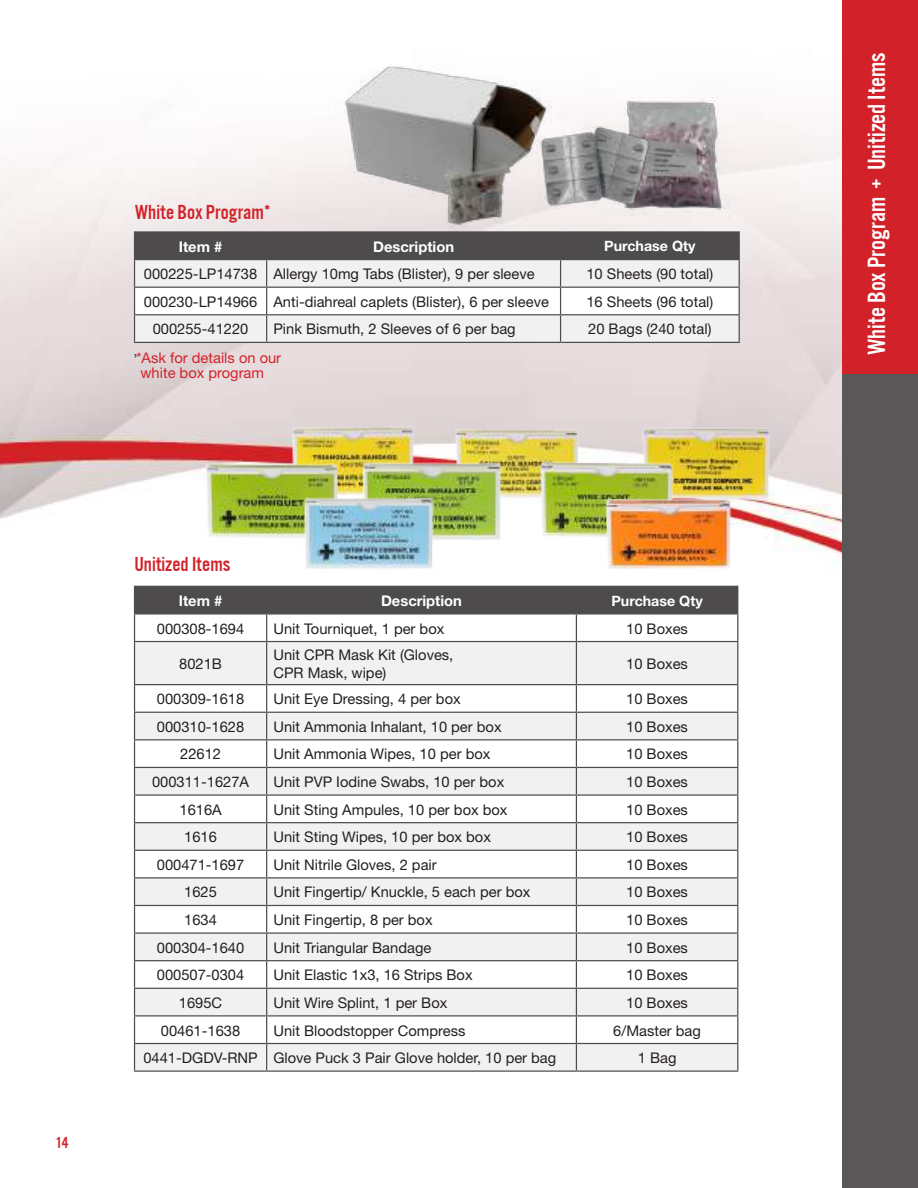
<style>
.page{position:relative;width:918px;height:1188px;background:#fff}
.page>*{position:absolute;margin:0;border:0;box-sizing:border-box;transform-origin:0 0}
.t1{font:25.8px "Alternate Got No 3 D";color:#fff}
.t2{font:21px "Alternate Got No 3 D";color:#d32129}
.t3{font:16.5px "Alternate Got No 3 D";color:#d32129}
.t4{font:14.7px/18px "Helvetica Neue";color:#241f1f}
.t5{font:14.7px/15px "Helvetica Neue";color:#d32129}
.t6{font:700 14.7px "Helvetica Neue";color:#fff}
.t7{font:14.7px "Minion Pro";color:#241f1f}
.t8{font:700 14.25px "Helvetica Neue";color:#fff}
</style>
<div class="page">
<img style="left:0;top:102px;width:842px;height:970px">
<div style="left:842px;top:0;width:76px;height:1188px;background:#5a5758"></div>
<div style="left:842px;top:0;width:76px;height:374px;background:#d32129"></div>
<hr style="left:134px;top:231px;width:133px;height:2px;background:#4e4b4c">
<hr style="left:267px;top:231px;width:294px;height:2px;background:#4e4b4c">
<hr style="left:561px;top:231px;width:179px;height:2px;background:#4e4b4c">
<svg style="left:134px;top:232px;width:606px;height:110px"></svg>
<hr style="left:134px;top:342px;width:133px;height:1px;background:#4e4b4c">
<hr style="left:267px;top:342px;width:294px;height:1px;background:#4e4b4c">
<hr style="left:561px;top:342px;width:179px;height:1px;background:#4e4b4c">
<img style="left:576px;top:97px;width:205px;height:125px">
<img style="left:555px;top:126px;width:96px;height:87px">
<img style="left:434px;top:411px;width:164px;height:40px">
<img style="left:273px;top:409px;width:160px;height:42px">
<svg style="left:135px;top:642px;width:602px;height:428px;fill:#f2f1f1"></svg>
<svg style="left:134px;top:586px;width:604px;height:55px"></svg>
<hr style="left:134px;top:641px;width:133px;height:1px;background:#4e4b4c">
<hr style="left:134px;top:642px;width:1px;height:42px;background:#4e4b4c">
<hr style="left:267px;top:641px;width:309px;height:1px;background:#4e4b4c">
<hr style="left:266px;top:642px;width:1px;height:42px;background:#4e4b4c">
<hr style="left:576px;top:641px;width:162px;height:1px;background:#4e4b4c">
<hr style="left:576px;top:642px;width:1px;height:42px;background:#4e4b4c">
<hr style="left:737px;top:642px;width:1px;height:42px;background:#4e4b4c">
<hr style="left:134px;top:684px;width:133px;height:1px;background:#4e4b4c">
<hr style="left:267px;top:684px;width:309px;height:1px;background:#4e4b4c">
<hr style="left:576px;top:684px;width:162px;height:1px;background:#4e4b4c">
<hr style="left:134px;top:712px;width:133px;height:1px;background:#4e4b4c">
<hr style="left:267px;top:712px;width:309px;height:1px;background:#4e4b4c">
<hr style="left:576px;top:712px;width:162px;height:1px;background:#4e4b4c">
<hr style="left:134px;top:739px;width:133px;height:1px;background:#4e4b4c">
<hr style="left:267px;top:739px;width:309px;height:1px;background:#4e4b4c">
<hr style="left:576px;top:739px;width:162px;height:1px;background:#4e4b4c">
<hr style="left:134px;top:767px;width:133px;height:1px;background:#4e4b4c">
<hr style="left:267px;top:767px;width:309px;height:1px;background:#4e4b4c">
<hr style="left:576px;top:767px;width:162px;height:1px;background:#4e4b4c">
<hr style="left:134px;top:794px;width:133px;height:2px;background:#4e4b4c">
<hr style="left:267px;top:794px;width:309px;height:2px;background:#4e4b4c">
<hr style="left:576px;top:794px;width:162px;height:2px;background:#4e4b4c">
<hr style="left:134px;top:822px;width:133px;height:1px;background:#4e4b4c">
<hr style="left:267px;top:822px;width:309px;height:1px;background:#4e4b4c">
<hr style="left:576px;top:822px;width:162px;height:1px;background:#4e4b4c">
<hr style="left:134px;top:850px;width:133px;height:1px;background:#4e4b4c">
<hr style="left:267px;top:850px;width:309px;height:1px;background:#4e4b4c">
<hr style="left:576px;top:850px;width:162px;height:1px;background:#4e4b4c">
<hr style="left:134px;top:877px;width:133px;height:1px;background:#4e4b4c">
<hr style="left:267px;top:877px;width:309px;height:1px;background:#4e4b4c">
<hr style="left:576px;top:877px;width:162px;height:1px;background:#4e4b4c">
<hr style="left:134px;top:905px;width:133px;height:1px;background:#4e4b4c">
<hr style="left:267px;top:905px;width:309px;height:1px;background:#4e4b4c">
<hr style="left:576px;top:905px;width:162px;height:1px;background:#4e4b4c">
<hr style="left:134px;top:932px;width:133px;height:2px;background:#4e4b4c">
<hr style="left:267px;top:932px;width:309px;height:2px;background:#4e4b4c">
<hr style="left:576px;top:932px;width:162px;height:2px;background:#4e4b4c">
<hr style="left:134px;top:960px;width:133px;height:1px;background:#4e4b4c">
<hr style="left:267px;top:960px;width:309px;height:1px;background:#4e4b4c">
<hr style="left:576px;top:960px;width:162px;height:1px;background:#4e4b4c">
<hr style="left:134px;top:988px;width:133px;height:1px;background:#4e4b4c">
<hr style="left:267px;top:988px;width:309px;height:1px;background:#4e4b4c">
<hr style="left:576px;top:988px;width:162px;height:1px;background:#4e4b4c">
<hr style="left:134px;top:1015px;width:133px;height:2px;background:#4e4b4c">
<hr style="left:267px;top:1015px;width:309px;height:2px;background:#4e4b4c">
<hr style="left:576px;top:1015px;width:162px;height:2px;background:#4e4b4c">
<hr style="left:134px;top:1043px;width:133px;height:1px;background:#4e4b4c">
<svg style="left:134px;top:685px;width:1px;height:385px"></svg>
<hr style="left:267px;top:1043px;width:309px;height:1px;background:#4e4b4c">
<svg style="left:266px;top:685px;width:1px;height:385px"></svg>
<hr style="left:576px;top:1043px;width:162px;height:1px;background:#4e4b4c">
<svg style="left:576px;top:685px;width:1px;height:385px"></svg>
<svg style="left:737px;top:685px;width:1px;height:385px"></svg>
<hr style="left:134px;top:1070px;width:133px;height:2px;background:#4e4b4c">
<hr style="left:267px;top:1070px;width:309px;height:2px;background:#4e4b4c">
<hr style="left:576px;top:1070px;width:162px;height:2px;background:#4e4b4c">
<img style="left:359px;top:451px;width:165px;height:116px">
<img style="left:622px;top:408px;width:168px;height:115px">
<img style="left:183px;top:429px;width:176px;height:134px">
<img style="left:519px;top:433px;width:68px;height:129px">
<img style="left:283px;top:459px;width:171px;height:134px">
<img style="left:587px;top:429px;width:164px;height:163px">
<img style="left:336px;top:66px;width:219px;height:165px">
<h2 class="t2" style="left:135px;top:201px;width:137px">White Box Program*</h2>
<p class="t6" style="left:179px;top:237px;width:45px">Item #</p>
<p class="t6" style="left:373px;top:237px;width:82px">Description</p>
<p class="t8" style="left:604px;top:237px;width:93px">Purchase Qty</p>
<p class="t4" style="left:144px;top:265px;width:392px">000225-LP14738 Allergy 10mg Tabs (Blister), 9 per sleeve</p>
<p class="t4" style="left:586px;top:265px;width:128px">10 Sheets (90 total)</p>
<p class="t4" style="left:144px;top:292px;width:406px">000230-LP14966 Anti-diahreal caplets (Blister), 6 per sleeve</p>
<p class="t4" style="left:586px;top:292px;width:128px">16 Sheets (96 total)</p>
<p class="t4" style="left:153px;top:320px;width:97px">000255-41220</p>
<p class="t4" style="left:273px;top:320px;width:244px">Pink Bismuth, 2 Sleeves of 6 per bag</p>
<p class="t4" style="left:588px;top:320px;width:125px">20 Bags (240 total)</p>
<p class="t5" style="left:136px;top:350px;width:146px">*Ask for details on our white box program</p>
<p class="t7" style="left:134px;top:341px;width:5px">,</p>
<p class="t3" style="left:56px;top:1133px;width:15px">14</p>
<h2 class="t2" style="left:134px;top:553px;width:98px">Unitized Items</h2>
<p class="t6" style="left:179px;top:592px;width:45px">Item #</p>
<p class="t6" style="left:381px;top:592px;width:82px">Description</p>
<p class="t8" style="left:611px;top:592px;width:93px">Purchase Qty</p>
<p class="t4" style="left:157px;top:619px;width:89px">000308-1694</p>
<p class="t4" style="left:273px;top:619px;width:172px">Unit Tourniquet, 1 per box</p>
<p class="t4" style="left:626px;top:619px;width:63px">10 Boxes</p>
<p class="t4" style="left:179px;top:654px;width:44px">8021B</p>
<p class="t4" style="left:273px;top:645px;width:181px">Unit CPR Mask Kit (Gloves,<br>CPR Mask, wipe)</p>
<p class="t4" style="left:626px;top:654px;width:63px">10 Boxes</p>
<p class="t4" style="left:157px;top:690px;width:89px">000309-1618</p>
<p class="t4" style="left:273px;top:690px;width:189px">Unit Eye Dressing, 4 per box</p>
<p class="t4" style="left:626px;top:690px;width:63px">10 Boxes</p>
<p class="t4" style="left:157px;top:717px;width:89px">000310-1628</p>
<p class="t4" style="left:273px;top:717px;width:230px">Unit Ammonia Inhalant, 10 per box</p>
<p class="t4" style="left:626px;top:717px;width:63px">10 Boxes</p>
<p class="t4" style="left:180px;top:745px;width:42px">22612</p>
<p class="t4" style="left:273px;top:745px;width:219px">Unit Ammonia Wipes, 10 per box</p>
<p class="t4" style="left:626px;top:745px;width:63px">10 Boxes</p>
<p class="t4" style="left:152px;top:773px;width:98px">000311-1627A</p>
<p class="t4" style="left:273px;top:773px;width:232px">Unit PVP Iodine Swabs, 10 per box</p>
<p class="t4" style="left:626px;top:773px;width:63px">10 Boxes</p>
<p class="t4" style="left:179px;top:800px;width:44px">1616A</p>
<p class="t4" style="left:273px;top:800px;width:236px">Unit Sting Ampules, 10 per box box</p>
<p class="t4" style="left:626px;top:800px;width:63px">10 Boxes</p>
<p class="t4" style="left:184px;top:828px;width:34px">1616</p>
<p class="t4" style="left:273px;top:828px;width:219px">Unit Sting Wipes, 10 per box box</p>
<p class="t4" style="left:626px;top:828px;width:63px">10 Boxes</p>
<p class="t4" style="left:157px;top:855px;width:89px">000471-1697</p>
<p class="t4" style="left:273px;top:855px;width:165px">Unit Nitrile Gloves, 2 pair</p>
<p class="t4" style="left:626px;top:855px;width:63px">10 Boxes</p>
<p class="t4" style="left:184px;top:883px;width:34px">1625</p>
<p class="t4" style="left:273px;top:883px;width:259px">Unit Fingertip/ Knuckle, 5 each per box</p>
<p class="t4" style="left:626px;top:883px;width:63px">10 Boxes</p>
<p class="t4" style="left:184px;top:911px;width:34px">1634</p>
<p class="t4" style="left:273px;top:911px;width:161px">Unit Fingertip, 8 per box</p>
<p class="t4" style="left:626px;top:911px;width:63px">10 Boxes</p>
<p class="t4" style="left:157px;top:938px;width:89px">000304-1640</p>
<p class="t4" style="left:273px;top:938px;width:159px">Unit Triangular Bandage</p>
<p class="t4" style="left:626px;top:938px;width:63px">10 Boxes</p>
<p class="t4" style="left:157px;top:966px;width:89px">000507-0304</p>
<p class="t4" style="left:273px;top:966px;width:201px">Unit Elastic 1x3, 16 Strips Box</p>
<p class="t4" style="left:626px;top:966px;width:63px">10 Boxes</p>
<p class="t4" style="left:179px;top:993px;width:45px">1695C</p>
<p class="t4" style="left:273px;top:993px;width:175px">Unit Wire Splint, 1 per Box</p>
<p class="t4" style="left:626px;top:993px;width:63px">10 Boxes</p>
<p class="t4" style="left:161px;top:1021px;width:81px">00461-1638</p>
<p class="t4" style="left:273px;top:1021px;width:193px">Unit Bloodstopper Compress</p>
<p class="t4" style="left:613px;top:1021px;width:89px">6/Master bag</p>
<p class="t4" style="left:143px;top:1049px;width:414px">0441-DGDV-RNP Glove Puck 3 Pair Glove holder, 10 per bag</p>
<p class="t4" style="left:638px;top:1049px;width:40px">1 Bag</p>
<h1 class="t1" style="left:863px;top:355px;width:305px;rotate:-90deg">White Box Program + Unitized Items</h1>
</div>
